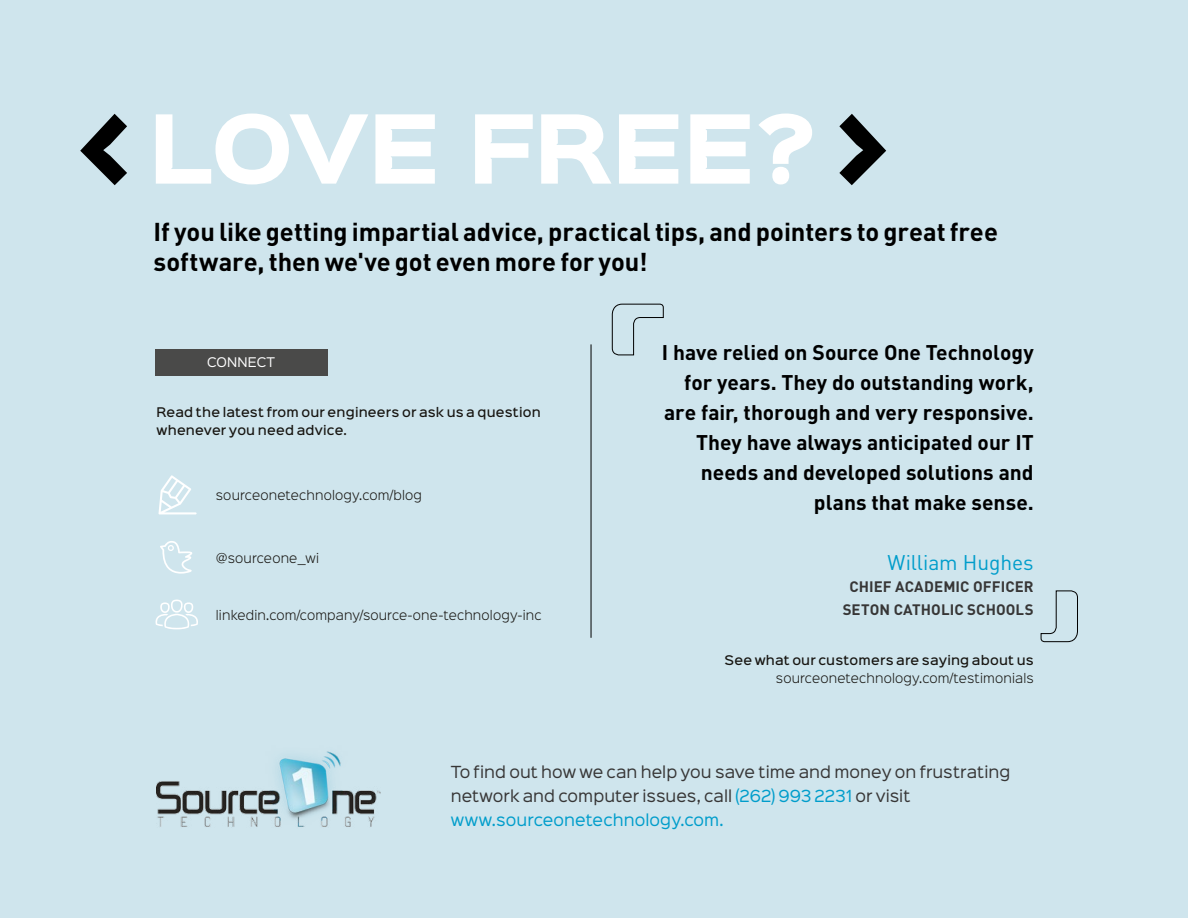
<style>
.page{position:relative;width:1188px;height:918px;background:#cfe5ed}
.page>*{position:absolute;margin:0;border:0;box-sizing:border-box;transform-origin:0 0}
.t1{font:900 85.5px "Sinkin Sans 800";letter-spacing:-.02em;color:#fff}
.t2{font:700 25.5px/30px "DIN";letter-spacing:-.005em;color:#000}
.t3{font:700 21px/30px "DIN";color:#000;text-align:right}
.t4{font:21px "DIN";letter-spacing:-.005em;color:#009dcb}
.t5{font:15px/24px "Sinkin Sans 400";letter-spacing:.005em;color:#373636}
.t6{font:700 15px/22.5px "DIN";letter-spacing:.005em;color:#373636;text-align:center}
.t7{font:300 12px "Sinkin Sans 300";letter-spacing:.015em;color:#171511}
.t8{font:500 12px/18px "Sinkin Sans 500";letter-spacing:.015em;color:#171511}
.t9{font:12px "Sinkin Sans 400";letter-spacing:.015em;color:#fff}
.s1{font-size:108px;color:#000}
.s2{color:#009dcb}
</style>
<div class="page">
<svg style="left:160px;top:541px;width:32px;height:33px"></svg>
<svg style="left:158px;top:475px;width:39px;height:39px"></svg>
<svg style="left:156px;top:600px;width:42px;height:29px"></svg>
<div style="left:155px;top:349px;width:172px;height:27px;background:#4a4a49"></div>
<hr style="left:591px;top:344px;width:1px;height:294px;background:#000">
<svg style="left:612px;top:303px;width:52px;height:53px"></svg>
<svg style="left:1040px;top:590px;width:38px;height:52px"></svg>
<img style="left:157px;top:751px;width:224px;height:76px">
<h1 class="t1" style="left:74px;top:104px;width:819px"><span class="s1">&lt;</span>LOVE FREE? <span class="s1">&gt;</span></h1>
<p class="t2" style="left:154px;top:216px;width:846px">If you like getting impartial advice, practical tips, and pointers to great free software, then we've got even more for you!</p>
<p class="t9" style="left:207px;top:352px;width:70px">CONNECT</p>
<p class="t8" style="left:157px;top:402px;width:386px">Read the latest from our engineers or ask us a question whenever you need advice.</p>
<p class="t7" style="left:216px;top:486px;width:208px">sourceonetechnology.com/blog</p>
<p class="t7" style="left:216px;top:548px;width:105px">@sourceone_wi</p>
<p class="t7" style="left:216px;top:605px;width:327px">linkedin.com/company/source-one-technology-inc</p>
<p class="t3" style="left:662px;top:336px;width:373px">I have relied on Source One Technology for years. They do outstanding work, are fair, thorough and very responsive.<br>They have always anticipated our IT needs and developed solutions and plans that make sense.</p>
<p class="t4" style="left:887px;top:549px;width:148px">William Hughes</p>
<p class="t6" style="left:843px;top:575px;width:192px">CHIEF ACADEMIC OFFICER<br>SETON CATHOLIC SCHOOLS</p>
<p class="t8" style="left:725px;top:650px;width:311px">See what our customers are saying about us</p>
<p class="t7" style="left:776px;top:668px;width:259px">sourceonetechnology.com/testimonials</p>
<p class="t5" style="left:451px;top:758px;width:561px">To find out how we can help you save time and money on frustrating network and computer issues, call <span class="s2">(262) 993 2231</span> or visit <span class="s2">www.sourceonetechnology.com.</span></p>
</div>
